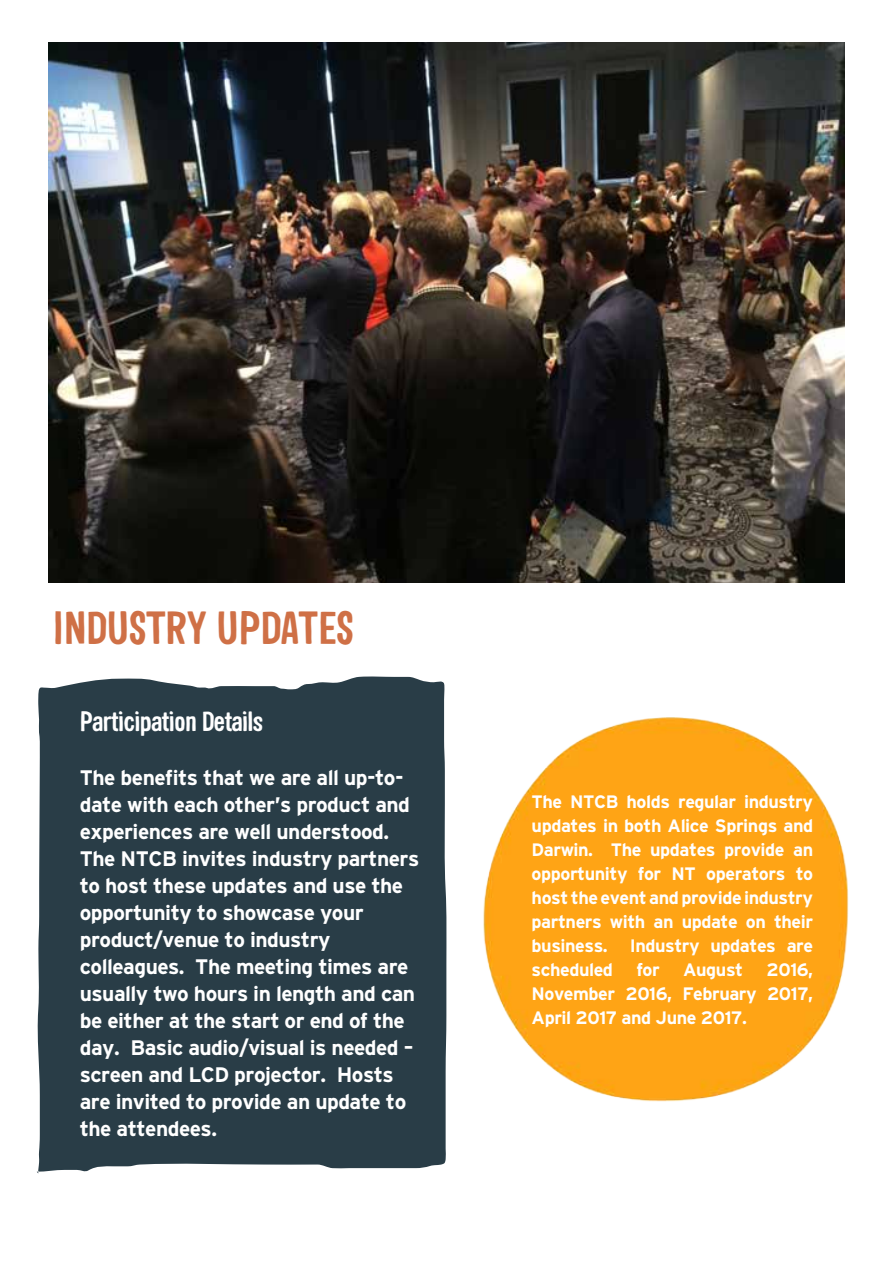
<style>
.page{position:relative;width:893px;height:1263px;background:#fff}
.page>*{position:absolute;margin:0;border:0;box-sizing:border-box;transform-origin:0 0}
.t1{font:700 45px "Sini";color:#cf7046}
.t2{font:700 27px "Sini";letter-spacing:-.025em;color:#fff}
.t3{font:700 21px/27px "Interstate";letter-spacing:-.025em;color:#fff}
.t4{font:700 18px/24px "Interstate";letter-spacing:-.025em;color:#fff;text-align:justify}
</style>
<div class="page">
<div style="left:36px;top:676px;width:411px;height:497px;background:#293d47"></div>
<img style="left:483px;top:717px;width:366px;height:385px">
<img style="left:48px;top:43px;width:797px;height:540px">
<h1 class="t1" style="left:53px;top:599px;width:302px">INDUSTRY UPDATES</h1>
<p class="t2" style="left:80px;top:704px;width:185px">Participation Details</p>
<p class="t3" style="left:80px;top:764px;width:341px">The benefits that we are all up-to&shy;date with each other’s product and experiences are well understood.<br>The NTCB invites industry partners to host these updates and use the opportunity to showcase your product/venue to industry colleagues. The meeting times are usually two hours in length and can be either at the start or end of the day. Basic audio/visual is needed – screen and LCD projector. Hosts are invited to provide an update to the attendees.</p>
<p class="t4" style="left:532px;top:789px;width:283px">The NTCB holds regular industry updates in both Alice Springs and Darwin. The updates provide an opportunity for NT operators to host the event and provide industry partners with an update on their business. Industry updates are scheduled</p>
<p class="t4" style="left:636px;top:957px;width:25px">for</p>
<p class="t4" style="left:683px;top:957px;width:62px">August</p>
<p class="t4" style="left:532px;top:957px;width:283px;text-indent:235px">2016, November 2016, February 2017, April 2017 and June 2017.</p>
</div>
